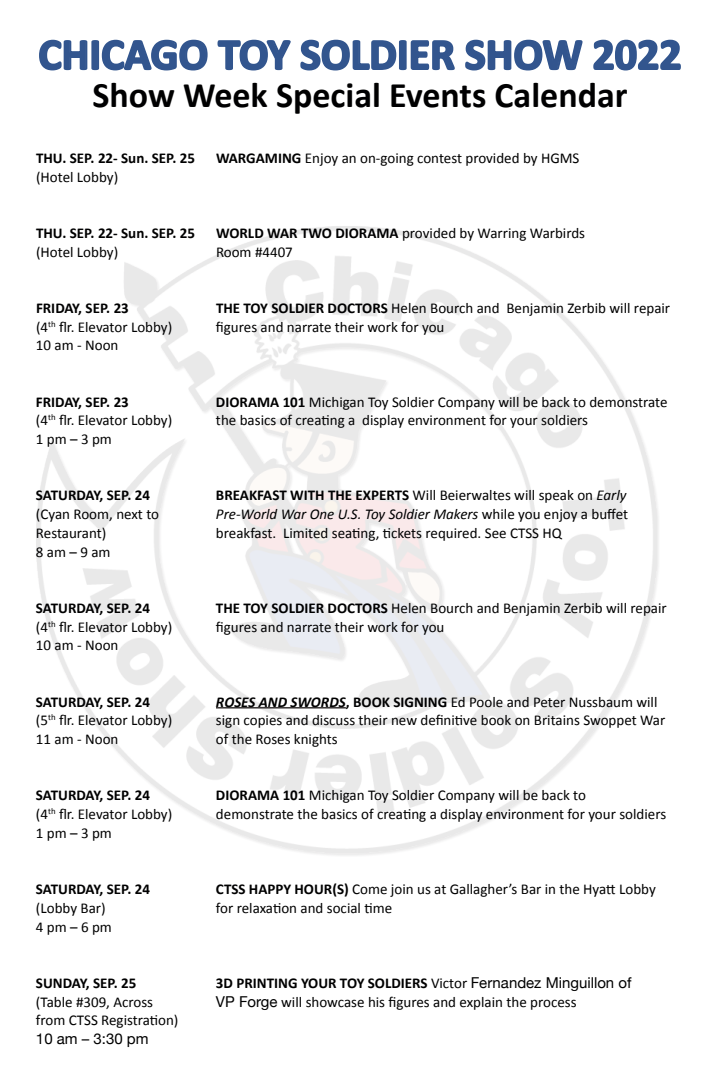
<style>
.page{position:relative;width:720px;height:1080px;background:#fff}
.page>*{position:absolute;margin:0;border:0;box-sizing:border-box;transform-origin:0 0}
.t1{font:700 44px "Calibri";color:#32558e}
.t2{font:700 36px "Calibri";color:#000001}
.t3{font:15px "Calibri";color:#000001}
.t4{font:700 15px "Calibri";color:#000001}
.t5{font:italic 15px "Calibri";color:#000001}
.t6{font:15px "Helvetica Neue";color:#000001}
.s1{font-weight:700}
.s2{font-style:italic}
.s3{font-style:normal}
.s4{font-weight:700;font-style:italic}
.s5{font-weight:400}
.s6{font-family:"Helvetica Neue";font-weight:400}
.s7{font-family:"Helvetica Neue"}
</style>
<div class="page">
<img style="left:36px;top:226px;width:620px;height:628px">
<hr style="left:216px;top:707px;width:130px;height:1px;background:#231f20">
<svg style="left:39px;top:39px;width:169px;height:32px"></svg>
<svg style="left:217px;top:39px;width:74px;height:32px"></svg>
<svg style="left:300px;top:39px;width:155px;height:32px"></svg>
<svg style="left:465px;top:39px;width:118px;height:32px"></svg>
<svg style="left:593px;top:39px;width:88px;height:32px"></svg>
<h1 class="t1" style="left:38px;top:27px;width:645px">CHICAGO TOY SOLDIER SHOW 2022</h1>
<h2 class="t2" style="left:92px;top:72px;width:537px">Show Week Special Events Calendar</h2>
<p class="t4" style="left:36px;top:148px;width:161px">THU. SEP. 22- Sun. SEP. 25</p>
<p class="t3" style="left:216px;top:148px;width:365px"><span class="s1">WARGAMING</span> Enjoy an on-going contest provided by HGMS</p>
<p class="t3" style="left:36px;top:167px;width:84px">(Hotel Lobby)</p>
<p class="t4" style="left:36px;top:223px;width:161px">THU. SEP. 22- Sun. SEP. 25</p>
<p class="t3" style="left:216px;top:223px;width:371px"><span class="s1">WORLD WAR TWO DIORAMA</span> provided by Warring Warbirds</p>
<p class="t3" style="left:36px;top:242px;width:84px">(Hotel Lobby)</p>
<p class="t3" style="left:216px;top:242px;width:78px">Room #4407</p>
<p class="t4" style="left:36px;top:298px;width:94px">FRIDAY, SEP. 23</p>
<p class="t3" style="left:216px;top:298px;width:456px"><span class="s1">THE TOY SOLDIER DOCTORS</span> Helen Bourch and Benjamin Zerbib will repair</p>
<p class="t3" style="left:36px;top:317px;width:138px">(4<sup>th</sup> flr. Elevator Lobby)</p>
<p class="t3" style="left:216px;top:317px;width:230px">figures and narrate their work for you</p>
<p class="t3" style="left:36px;top:336px;width:84px">10 am - Noon</p>
<p class="t4" style="left:36px;top:392px;width:94px">FRIDAY, SEP. 23</p>
<p class="t3" style="left:216px;top:392px;width:453px"><span class="s1">DIORAMA 101</span> Michigan Toy Soldier Company will be back to demonstrate</p>
<p class="t3" style="left:36px;top:411px;width:138px">(4<sup>th</sup> flr. Elevator Lobby)</p>
<p class="t3" style="left:216px;top:411px;width:374px">the basics of creating a display environment for your soldiers</p>
<p class="t3" style="left:36px;top:430px;width:77px">1 pm – 3 pm</p>
<p class="t4" style="left:36px;top:486px;width:116px">SATURDAY, SEP. 24</p>
<p class="t3" style="left:216px;top:486px;width:412px"><span class="s1">BREAKFAST WITH THE EXPERTS</span> Will Beierwaltes will speak on <span class="s2">Early</span></p>
<p class="t3" style="left:36px;top:505px;width:125px">(Cyan Room, next to</p>
<p class="t5" style="left:216px;top:505px;width:414px">Pre-World War One U.S. Toy Soldier Makers <span class="s3">while you enjoy a buffet</span></p>
<p class="t3" style="left:36px;top:523px;width:72px">Restaurant)</p>
<p class="t3" style="left:216px;top:523px;width:347px">breakfast. Limited seating, tickets required. See CTSS HQ</p>
<p class="t3" style="left:36px;top:542px;width:76px">8 am – 9 am</p>
<p class="t4" style="left:36px;top:598px;width:116px">SATURDAY, SEP. 24</p>
<p class="t3" style="left:216px;top:598px;width:452px"><span class="s1">THE TOY SOLDIER DOCTORS</span> Helen Bourch and Benjamin Zerbib will repair</p>
<p class="t3" style="left:36px;top:617px;width:138px">(4<sup>th</sup> flr. Elevator Lobby)</p>
<p class="t3" style="left:216px;top:617px;width:230px">figures and narrate their work for you</p>
<p class="t3" style="left:36px;top:636px;width:84px">10 am - Noon</p>
<p class="t4" style="left:36px;top:692px;width:116px">SATURDAY, SEP. 24</p>
<p class="t3" style="left:216px;top:692px;width:443px"><span class="s4">ROSES AND SWORDS</span><span class="s1">, BOOK SIGNING</span> Ed Poole and Peter Nussbaum will</p>
<p class="t3" style="left:36px;top:711px;width:138px">(5<sup>th</sup> flr. Elevator Lobby)</p>
<p class="t3" style="left:216px;top:711px;width:451px">sign copies and discuss their new definitive book on Britains Swoppet War</p>
<p class="t3" style="left:36px;top:730px;width:84px">11 am - Noon</p>
<p class="t3" style="left:216px;top:730px;width:123px">of the Roses knights</p>
<p class="t4" style="left:36px;top:786px;width:116px">SATURDAY, SEP. 24</p>
<p class="t3" style="left:216px;top:786px;width:372px"><span class="s1">DIORAMA 101</span> Michigan Toy Soldier Company will be back to</p>
<p class="t3" style="left:36px;top:805px;width:138px">(4<sup>th</sup> flr. Elevator Lobby)</p>
<p class="t3" style="left:216px;top:805px;width:452px">demonstrate the basics of creating a display environment for your soldiers</p>
<p class="t3" style="left:36px;top:823px;width:77px">1 pm – 3 pm</p>
<p class="t4" style="left:36px;top:880px;width:116px">SATURDAY, SEP. 24</p>
<p class="t3" style="left:216px;top:880px;width:441px"><span class="s1">CTSS HAPPY HOUR(S)</span> Come join us at Gallagher’s Bar in the Hyatt Lobby</p>
<p class="t3" style="left:36px;top:898px;width:71px">(Lobby Bar)</p>
<p class="t3" style="left:216px;top:898px;width:178px">for relaxation and social time</p>
<p class="t3" style="left:36px;top:917px;width:77px">4 pm – 6 pm</p>
<p class="t4" style="left:36px;top:973px;width:102px">SUNDAY, SEP. 25</p>
<p class="t4" style="left:216px;top:973px;width:417px">3D PRINTING YOUR TOY SOLDIERS <span class="s5">Victor</span> <span class="s6">Fernandez Minguillon of</span></p>
<p class="t3" style="left:36px;top:992px;width:119px">(Table #309, Across</p>
<p class="t3" style="left:216px;top:992px;width:362px"><span class="s7">VP Forge</span> will showcase his figures and explain the process</p>
<p class="t3" style="left:36px;top:1011px;width:144px">from CTSS Registration)</p>
<p class="t6" style="left:36px;top:1028px;width:114px">10 am – 3:30 pm</p>
</div>
